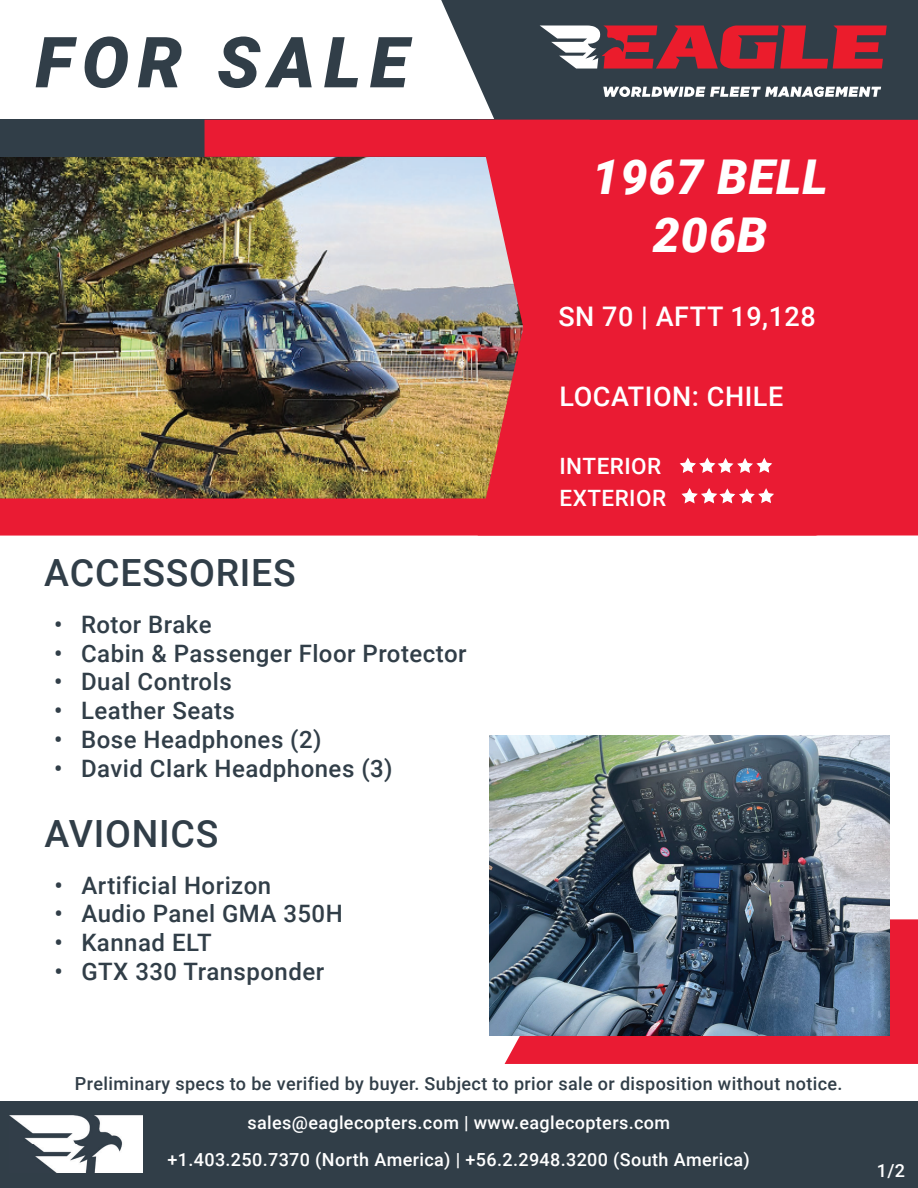
<style>
.page{position:relative;width:918px;height:1188px;background:#fff}
.page>*{position:absolute;margin:0;border:0;box-sizing:border-box;transform-origin:0 0}
.t1{font:italic 900 70.5px "Roboto";letter-spacing:.12em;color:#313e48}
.t2{font:italic 900 48px/57.6px "Roboto";letter-spacing:.02em;color:#fff;text-align:center}
.t3{font:500 37.5px "Roboto";letter-spacing:.02em;color:#313e48}
.t4{font:500 27px "Roboto";letter-spacing:.02em;color:#fff}
.t5{font:500 24px "Roboto";letter-spacing:.02em;color:#313e48}
.t6{font:500 22.5px/31.7px "Roboto";letter-spacing:.02em;color:#fff}
.t7{font:500 18px/36.6px "Roboto";letter-spacing:.02em;color:#fff;text-align:center}
.t8{font:500 18px "Roboto";letter-spacing:.02em;color:#313e48}
</style>
<div class="page">
<img style="left:0;top:157px;width:478px;height:329px">
<svg style="left:441px;top:0;width:477px;height:120px;background:#434d56"></svg>
<div style="left:0;top:120px;width:522px;height:37px;background:#313e48"></div>
<svg style="left:603px;top:86px;width:278px;height:11px"></svg>
<svg style="left:540px;top:26px;width:347px;height:43px;background:#a23e4b"></svg>
<div style="left:478px;top:446px;width:440px;height:90px;background:#ea1b33"></div>
<div style="left:478px;top:120px;width:440px;height:326px;background:#ea1b33"></div>
<div style="left:205px;top:120px;width:385px;height:37px;background:#ea1b33"></div>
<svg style="left:678px;top:456px;width:96px;height:18px"></svg>
<svg style="left:0;top:486px;width:818px;height:50px;background:#db2d37"></svg>
<div style="left:0;top:1101px;width:918px;height:87px;background:#313e48"></div>
<img style="left:10px;top:1116px;width:133px;height:57px">
<div style="left:505px;top:919px;width:413px;height:145px;background:#ea1b33"></div>
<img style="left:490px;top:735px;width:399px;height:300px">
<h1 class="t1" style="left:36px;top:13px;width:375px">FOR SALE</h1>
<h3 class="t3" style="left:44px;top:546px;width:253px">ACCESSORIES</h3>
<p class="t5" style="left:54px;top:607px;width:159px">• Rotor Brake</p>
<p class="t5" style="left:54px;top:636px;width:414px">• Cabin &amp; Passenger Floor Protector</p>
<p class="t5" style="left:54px;top:665px;width:179px">• Dual Controls</p>
<p class="t5" style="left:54px;top:694px;width:182px">• Leather Seats</p>
<p class="t5" style="left:54px;top:723px;width:269px">• Bose Headphones (2)</p>
<p class="t5" style="left:54px;top:751px;width:340px">• David Clark Headphones (3)</p>
<h3 class="t3" style="left:45px;top:807px;width:175px">AVIONICS</h3>
<p class="t5" style="left:54px;top:868px;width:218px">• Artificial Horizon</p>
<p class="t5" style="left:54px;top:897px;width:290px">• Audio Panel GMA 350H</p>
<p class="t5" style="left:54px;top:926px;width:159px">• Kannad ELT</p>
<p class="t5" style="left:54px;top:955px;width:271px">• GTX 330 Transponder</p>
<h2 class="t2" style="left:592px;top:146px;width:237px">1967 BELL<br>206B</h2>
<p class="t4" style="left:558px;top:297px;width:259px">SN 70 | AFTT 19,128</p>
<p class="t4" style="left:559px;top:377px;width:225px">LOCATION: CHILE</p>
<p class="t6" style="left:559px;top:449px;width:108px">INTERIOR<br>EXTERIOR</p>
<p class="t8" style="left:75px;top:1071px;width:769px">Preliminary specs to be verified by buyer. Subject to prior sale or disposition without notice.</p>
<p class="t7" style="left:168px;top:1104px;width:584px">sales@eaglecopters.com | www.eaglecopters.com<br>+1.403.250.7370 (North America) | +56.2.2948.3200 (South America)</p>
<p class="t7" style="left:877px;top:1152px;width:30px">1/2</p>
</div>
